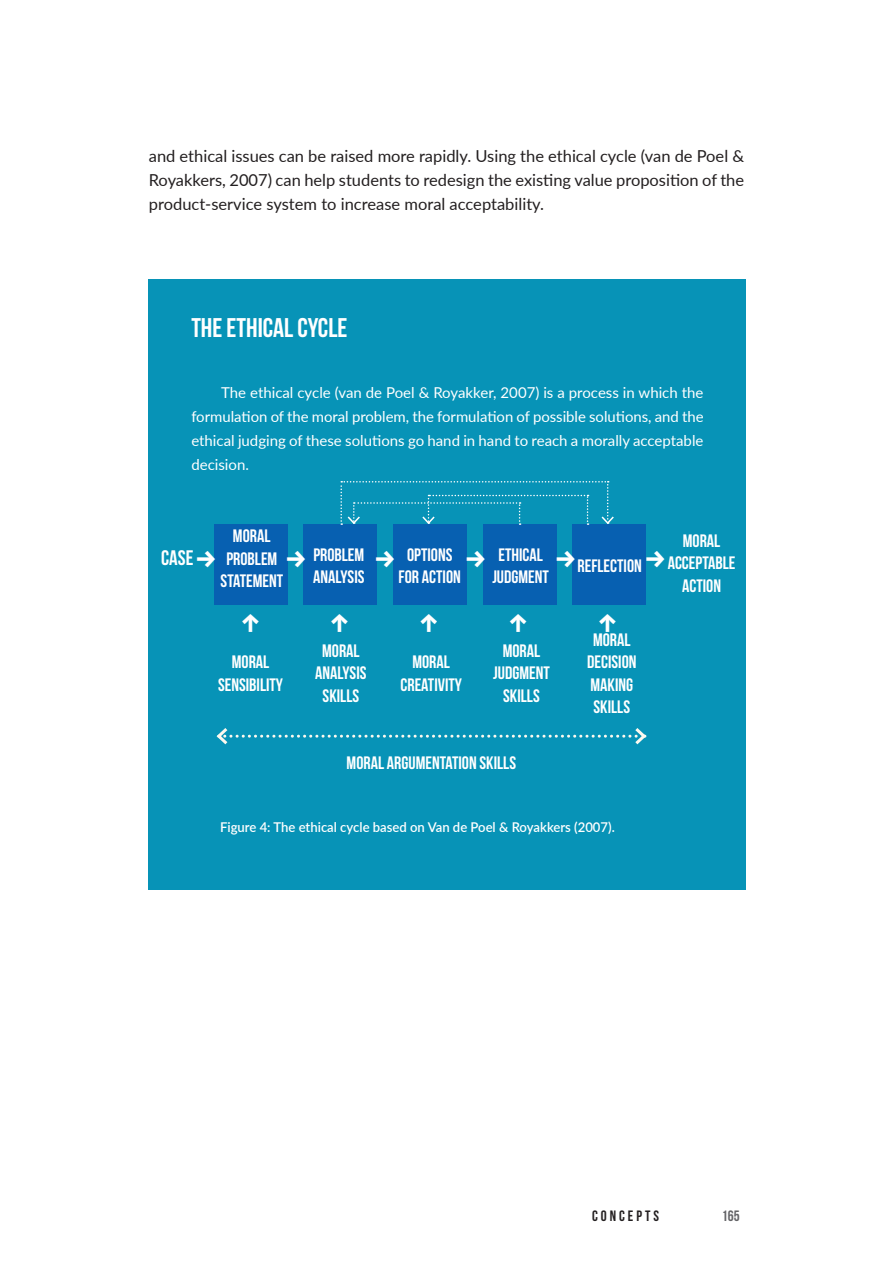
<style>
.page{position:relative;width:893px;height:1263px;background:#fff}
.page>*{position:absolute;margin:0;border:0;box-sizing:border-box;transform-origin:0 0}
.Featured_Text__Grey{font:27px "Bebas Neue";color:#fff}
.Title_Text__45pt{font:800 24px "Fira Sans";color:#fff}
.Featured_Text__Grey-2{font:21px "Bebas Neue";color:#fff}
.Featured_Text__Grey-3{font:18px/22.5px "Bebas Neue";color:#fff;text-align:center}
.TEXT_-_Lato_Regular{font:16.5px/24px "Lato";color:#231f20;text-align:justify}
.TEXT_-_Lato_Regular-2{font:15px/24px "Lato";color:#fff;text-align:justify}
.t1{font:15px "Bebas Neue";letter-spacing:.2em;color:#231f20}
.t2{font:15px "Bebas Neue";color:#636366}
.TEXT_-_Lato_Regular-3{font:600 13.5px "Lato";color:#fff}
</style>
<div class="page">
<div style="left:149px;top:279px;width:597px;height:610px;background:#0793b7"></div>
<div style="left:214px;top:524px;width:74px;height:81px;background:#0760b1"></div>
<div style="left:304px;top:524px;width:73px;height:81px;background:#0760b1"></div>
<div style="left:393px;top:524px;width:74px;height:81px;background:#0760b1"></div>
<div style="left:483px;top:524px;width:74px;height:81px;background:#0760b1"></div>
<div style="left:572px;top:524px;width:74px;height:81px;background:#0760b1"></div>
<svg style="left:340px;top:481px;width:274px;height:44px"></svg>
<svg style="left:216px;top:728px;width:431px;height:17px"></svg>
<p class="TEXT_-_Lato_Regular" style="left:149px;top:143px;width:597px">and ethical issues can be raised more rapidly. Using the ethical cycle (van de Poel &amp; Royakkers, 2007) can help students to redesign the existing value proposition of the product-service system to increase moral acceptability.</p>
<p class="Featured_Text__Grey" style="left:191px;top:312px;width:158px">THE ETHICAL CYCLE</p>
<p class="TEXT_-_Lato_Regular-2" style="left:191px;top:380px;width:514px;text-indent:30px">The ethical cycle (van de Poel &amp; Royakker, 2007) is a process in which the formulation of the moral problem, the formulation of possible solutions, and the ethical judging of these solutions go hand in hand to reach a morally acceptable decision.</p>
<p class="Featured_Text__Grey-3" style="left:233px;top:525px;width:39px">MORAL</p>
<p class="Featured_Text__Grey-3" style="left:221px;top:547px;width:64px">PROBLEM<br>STATEMENT</p>
<p class="Featured_Text__Grey-3" style="left:313px;top:543px;width:53px;text-align:left">PROBLEM<br>ANALYSIS</p>
<p class="Featured_Text__Grey-3" style="left:399px;top:543px;width:64px">OPTIONS<br>FOR ACTION</p>
<p class="Featured_Text__Grey-3" style="left:492px;top:543px;width:58px">ETHICAL<br>JUDGMENT</p>
<p class="Featured_Text__Grey-3" style="left:577px;top:554px;width:66px">REFLECTION</p>
<p class="Featured_Text__Grey-3" style="left:683px;top:529px;width:39px">MORAL</p>
<p class="Featured_Text__Grey-3" style="left:668px;top:551px;width:69px">ACCEPTABLE</p>
<p class="Featured_Text__Grey-3" style="left:682px;top:574px;width:40px">ACTION</p>
<p class="Featured_Text__Grey-2" style="left:161px;top:546px;width:34px">CASE</p>
<p class="Title_Text__45pt" style="left:195px;top:538px;width:23px">→</p>
<p class="Title_Text__45pt" style="left:285px;top:538px;width:23px">→</p>
<p class="Title_Text__45pt" style="left:374px;top:538px;width:23px">→</p>
<p class="Title_Text__45pt" style="left:465px;top:538px;width:23px">→</p>
<p class="Title_Text__45pt" style="left:555px;top:538px;width:23px">→</p>
<p class="Title_Text__45pt" style="left:644px;top:538px;width:23px">→</p>
<p class="Title_Text__45pt" style="left:229px;top:634px;width:23px;rotate:-90deg">→</p>
<p class="Title_Text__45pt" style="left:318px;top:634px;width:23px;rotate:-90deg">→</p>
<p class="Title_Text__45pt" style="left:408px;top:634px;width:23px;rotate:-90deg">→</p>
<p class="Title_Text__45pt" style="left:497px;top:634px;width:23px;rotate:-90deg">→</p>
<p class="Title_Text__45pt" style="left:586px;top:634px;width:23px;rotate:-90deg">→</p>
<p class="Featured_Text__Grey-3" style="left:593px;top:628px;width:39px">MORAL</p>
<p class="Featured_Text__Grey-3" style="left:587px;top:650px;width:51px;text-align:left">DECISION<br>MAKING<br>SKILLS</p>
<p class="Featured_Text__Grey-3" style="left:218px;top:650px;width:66px">MORAL<br>SENSIBILITY</p>
<p class="Featured_Text__Grey-3" style="left:315px;top:639px;width:53px">MORAL<br>ANALYSIS<br>SKILLS</p>
<p class="Featured_Text__Grey-3" style="left:400px;top:650px;width:63px">MORAL<br>CREATIVITY</p>
<p class="Featured_Text__Grey-3" style="left:503px;top:639px;width:39px">MORAL</p>
<p class="Featured_Text__Grey-3" style="left:493px;top:662px;width:58px">JUDGMENT<br>SKILLS</p>
<p class="Featured_Text__Grey-3" style="left:347px;top:751px;width:171px">MORAL ARGUMENTATION SKILLS</p>
<p class="TEXT_-_Lato_Regular-3" style="left:220px;top:817px;width:396px">Figure 4: The ethical cycle based on Van de Poel &amp; Royakkers (2007).</p>
<p class="t1" style="left:592px;top:1207px;width:69px">CONCEPTS</p>
<p class="t2" style="left:722px;top:1207px;width:19px">165</p>
</div>
